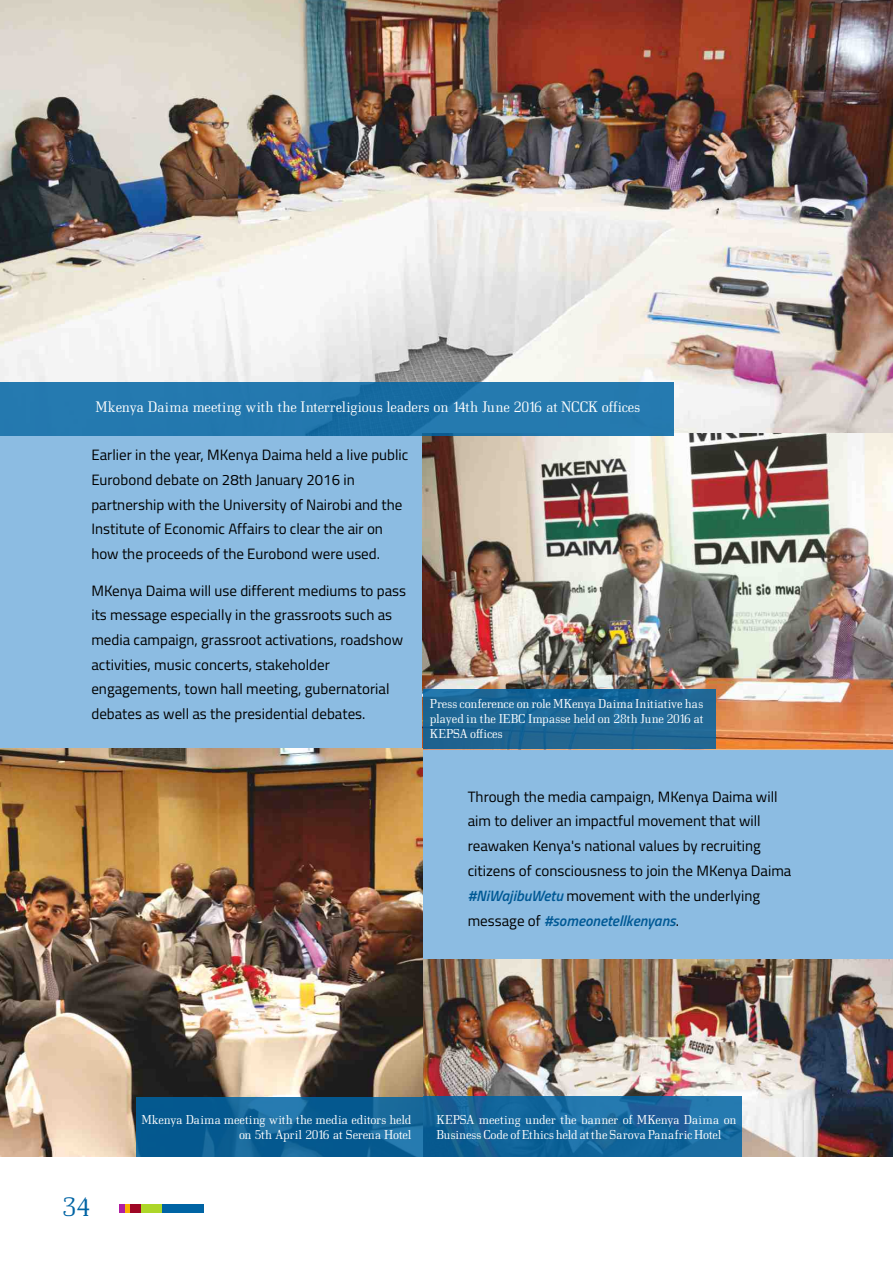
<style>
.page{position:relative;width:893px;height:1263px;background:#fff}
.page>*{position:absolute;margin:0;border:0;box-sizing:border-box;transform-origin:0 0}
.t1{font:27px "Bodonitown";color:#0064a4}
.t2{font:15px/24.6px "Titillium";color:#000}
.t3{font:15px "Bodonitown";color:#fff}
.t4{font:12.75px/15px "Bodonitown";color:#fff;text-align:justify}
.s1{font-weight:600;font-style:italic;color:#005995}
</style>
<div class="page">
<div style="left:423px;top:749px;width:470px;height:211px;background:#8cbce2"></div>
<div style="left:0;top:435px;width:423px;height:314px;background:#8cbce2"></div>
<img style="left:0;top:0;width:893px;height:436px">
<div style="left:161px;top:1204px;width:43px;height:8px;background:#0064a4"></div>
<div style="left:141px;top:1204px;width:20px;height:8px;background:#add629"></div>
<div style="left:130px;top:1204px;width:11px;height:8px;background:#9e0725"></div>
<div style="left:125px;top:1204px;width:5px;height:8px;background:#faaf00"></div>
<div style="left:119px;top:1204px;width:6px;height:8px;background:#b11da1"></div>
<img style="left:423px;top:434px;width:470px;height:315px">
<img style="left:423px;top:960px;width:470px;height:197px">
<img style="left:0;top:749px;width:423px;height:408px">
<div style="left:0;top:382px;width:674px;height:53px;background:#0064a4;opacity:.85"></div>
<div style="left:423px;top:690px;width:292px;height:59px;background:#0064a4;opacity:.85"></div>
<div style="left:136px;top:1097px;width:287px;height:59px;background:#0064a4;opacity:.85"></div>
<div style="left:423px;top:1096px;width:318px;height:60px;background:#0064a4;opacity:.85"></div>
<p class="t3" style="left:96px;top:398px;width:546px">Mkenya Daima meeting with the Interreligious leaders on 14th June 2016 at NCCK offices</p>
<p class="t2" style="left:91px;top:444px;width:318px">Earlier in the year, MKenya Daima held a live public Eurobond debate on 28th January 2016 in partnership with the University of Nairobi and the Institute of Economic Affairs to clear the air on how the proceeds of the Eurobond were used.</p>
<p class="t2" style="left:91px;top:580px;width:316px">MKenya Daima will use different mediums to pass its message especially in the grassroots such as media campaign, grassroot activations, roadshow activities, music concerts, stakeholder engagements, town hall meeting, gubernatorial debates as well as the presidential debates.</p>
<p class="t4" style="left:430px;top:696px;width:275px">Press conference on role MKenya Daima Initiative has played in the IEBC Impasse held on 28th June 2016 at KEPSA offices</p>
<p class="t2" style="left:468px;top:785px;width:325px">Through the media campaign, MKenya Daima will aim to deliver an impactful movement that will reawaken Kenya's national values by recruiting citizens of consciousness to join the MKenya Daima <span class="s1">#NiWajibuWetu</span> movement with the underlying message of <span class="s1">#someonetellkenyans</span>.</p>
<h1 class="t1" style="left:62px;top:1191px;width:30px">34</h1>
<p class="t4" style="left:142px;top:1112px;width:271px;text-align:right">Mkenya Daima meeting with the media editors held on 5th April 2016 at Serena Hotel</p>
<p class="t4" style="left:437px;top:1112px;width:301px">KEPSA meeting under the banner of MKenya Daima on<br>Business Code of Ethics held at the Sarova Panafric Hotel</p>
</div>
